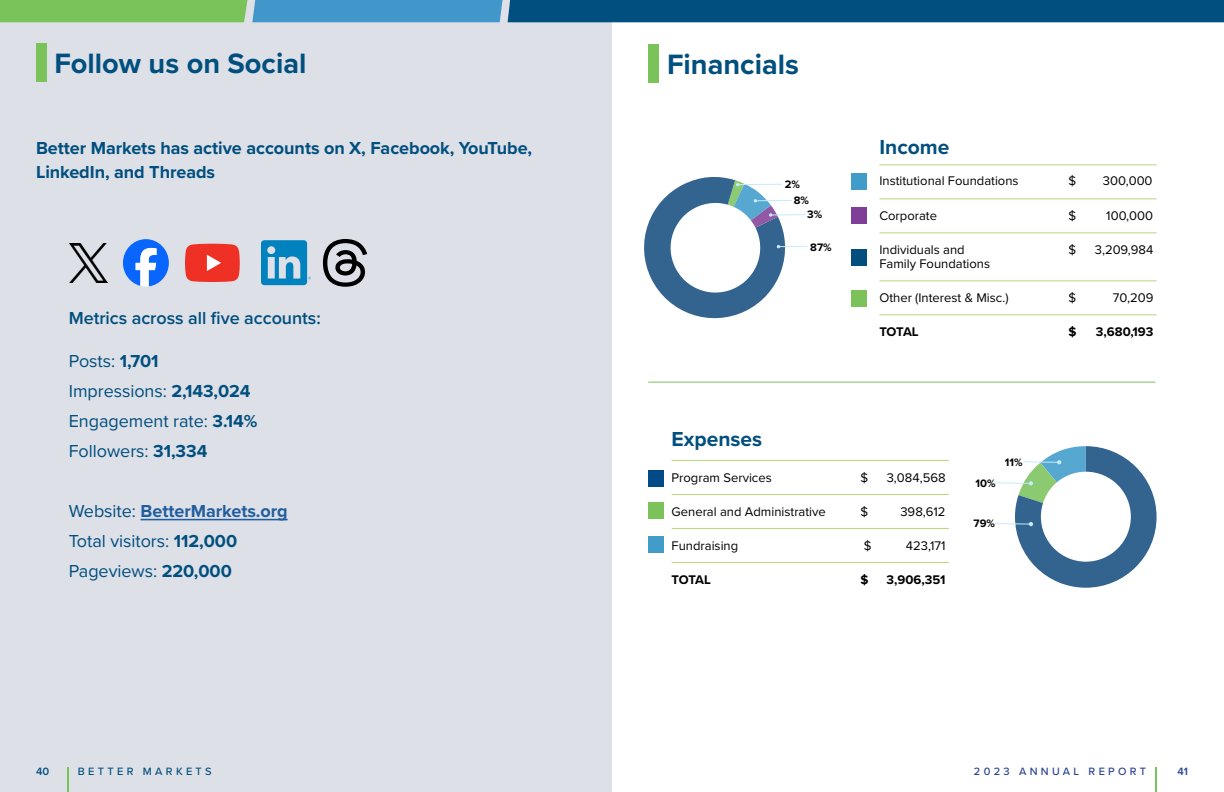
<style>
.page{position:relative;width:1224px;height:792px;background:#fff}
.page>*{position:absolute;margin:0;border:0;box-sizing:border-box;transform-origin:0 0}
.t1{font:700 29px "Proxima Nova";color:#004f7e}
.t2{font:700 21px "Proxima Nova";color:#004f7e}
.t3{font:18px/30px "Proxima Nova";letter-spacing:-.005em;color:#004f7e}
.t4{font:700 18px/24px "Proxima Nova";letter-spacing:-.005em;color:#004f7e}
.t5{font:600 18px "Proxima Nova";letter-spacing:-.005em;color:#004f7e}
.t6{font:13px "Proxima Nova";color:#000}
.t7{font:700 13px "Proxima Nova";color:#000}
.t8{font:700 11.2px "Proxima Nova";color:#000}
.t9{font:500 11px "Proxima Nova";letter-spacing:.3em;color:#25408f}
.t10{font:500 11px "Proxima Nova";letter-spacing:.3em;color:#004f7e}
.t11{font:600 11px "Proxima Nova";color:#25408f}
.t12{font:600 11px "Proxima Nova";color:#004f7e}
.s1{font-weight:700}
.s2{font-weight:700;color:#215e9e}
</style>
<div class="page">
<hr style="left:1155px;top:767px;width:2px;height:25px;background:#7ac25a">
<div style="left:0;top:0;width:612px;height:792px;background:#dee0e8"></div>
<hr style="left:672px;top:460px;width:277px;height:1px;background:#b5d77a">
<hr style="left:672px;top:494px;width:277px;height:1px;background:#b5d77a">
<hr style="left:672px;top:528px;width:277px;height:1px;background:#b5d77a">
<hr style="left:672px;top:562px;width:277px;height:1px;background:#b5d77a">
<div style="left:648px;top:471px;width:16px;height:16px;background:#004a87"></div>
<div style="left:649px;top:502px;width:15px;height:17px;background:#7ac259"></div>
<div style="left:649px;top:536px;width:15px;height:17px;background:#429cc9"></div>
<hr style="left:879px;top:164px;width:278px;height:1px;background:#b5d77a">
<hr style="left:879px;top:198px;width:278px;height:1px;background:#b5d77a">
<hr style="left:879px;top:232px;width:278px;height:1px;background:#b5d77a">
<hr style="left:879px;top:280px;width:278px;height:1px;background:#b5d77a">
<hr style="left:879px;top:314px;width:278px;height:1px;background:#b5d77a">
<div style="left:851px;top:174px;width:16px;height:16px;background:#429cc9"></div>
<div style="left:852px;top:207px;width:15px;height:17px;background:#7f3f98"></div>
<div style="left:852px;top:249px;width:15px;height:17px;background:#004f7e"></div>
<div style="left:852px;top:290px;width:15px;height:17px;background:#7ac259"></div>
<hr style="left:648px;top:382px;width:507px;height:1px;background:#7ac25a">
<svg style="left:644px;top:177px;width:164px;height:142px"></svg>
<svg style="left:995px;top:446px;width:162px;height:142px"></svg>
<hr style="left:67px;top:767px;width:2px;height:25px;background:#7ac25a">
<hr style="left:141px;top:519px;width:147px;height:1px;background:#215e9e">
<svg style="left:123px;top:239px;width:46px;height:48px"></svg>
<img style="left:70px;top:243px;width:38px;height:39px">
<svg style="left:185px;top:244px;width:55px;height:38px;background:#ed463b"></svg>
<svg style="left:323px;top:239px;width:44px;height:48px"></svg>
<svg style="left:261px;top:240px;width:50px;height:45px"></svg>
<div style="left:649px;top:44px;width:10px;height:39px;background:#7ac25a"></div>
<svg style="left:0;top:0;width:1224px;height:22px;background:#287687"></svg>
<div style="left:36px;top:43px;width:10px;height:39px;background:#7ac25a"></div>
<h1 class="t1" style="left:54px;top:42px;width:254px">Follow us on Social</h1>
<h1 class="t1" style="left:667px;top:43px;width:133px">Financials</h1>
<h3 class="t4" style="left:36px;top:136px;width:498px">Better Markets has active accounts on X, Facebook, YouTube,<br>LinkedIn, and Threads</h3>
<h3 class="t5" style="left:69px;top:305px;width:254px">Metrics across all five accounts:</h3>
<h3 class="t3" style="left:69px;top:345px;width:190px">Posts: <span class="s1">1,701<br></span>Impressions: <span class="s1">2,143,024<br></span>Engagement rate: <span class="s1">3.14%<br></span>Followers: <span class="s1">31,334</span></h3>
<p class="t8" style="left:785px;top:176px;width:17px">2%</p>
<p class="t8" style="left:794px;top:192px;width:17px">8%</p>
<p class="t8" style="left:807px;top:206px;width:17px">3%</p>
<p class="t8" style="left:810px;top:238px;width:23px">87%</p>
<h2 class="t2" style="left:672px;top:423px;width:92px">Expenses</h2>
<h2 class="t2" style="left:879px;top:131px;width:71px">Income</h2>
<p class="t6" style="left:879px;top:171px;width:141px">Institutional Foundations</p>
<p class="t6" style="left:1068px;top:171px;width:9px">$</p>
<p class="t6" style="left:1103px;top:171px;width:51px">300,000</p>
<p class="t6" style="left:879px;top:206px;width:59px">Corporate</p>
<p class="t6" style="left:1068px;top:206px;width:9px">$</p>
<p class="t6" style="left:1106px;top:206px;width:48px">100,000</p>
<p class="t6" style="left:879px;top:240px;width:87px">Individuals and</p>
<p class="t6" style="left:1068px;top:240px;width:9px">$</p>
<p class="t6" style="left:1095px;top:240px;width:60px">3,209,984</p>
<p class="t6" style="left:879px;top:254px;width:112px">Family Foundations</p>
<p class="t6" style="left:879px;top:288px;width:131px">Other (Interest &amp; Misc.)</p>
<p class="t6" style="left:1068px;top:288px;width:9px">$</p>
<p class="t6" style="left:1113px;top:288px;width:42px">70,209</p>
<p class="t7" style="left:879px;top:322px;width:41px">TOTAL</p>
<p class="t7" style="left:1068px;top:322px;width:9px">$</p>
<p class="t7" style="left:1096px;top:322px;width:59px">3,680,193</p>
<p class="t8" style="left:1005px;top:454px;width:19px">11%</p>
<h3 class="t3" style="left:69px;top:495px;width:220px">Website: <span class="s2">BetterMarkets.org<br></span>Total visitors: <span class="s1">112,000<br></span>Pageviews: <span class="s1">220,000</span></h3>
<p class="t12" style="left:36px;top:764px;width:15px">40</p>
<p class="t10" style="left:78px;top:764px;width:135px">BETTER MARKETS</p>
<p class="t6" style="left:672px;top:468px;width:102px">Program Services</p>
<p class="t6" style="left:861px;top:468px;width:9px">$</p>
<p class="t6" style="left:887px;top:468px;width:60px">3,084,568</p>
<p class="t6" style="left:672px;top:502px;width:156px">General and Administrative</p>
<p class="t6" style="left:861px;top:502px;width:9px">$</p>
<p class="t6" style="left:900px;top:502px;width:47px">398,612</p>
<p class="t6" style="left:672px;top:536px;width:68px">Fundraising</p>
<p class="t6" style="left:864px;top:536px;width:9px">$</p>
<p class="t6" style="left:906px;top:536px;width:41px">423,171</p>
<p class="t7" style="left:672px;top:570px;width:41px">TOTAL</p>
<p class="t7" style="left:861px;top:570px;width:9px">$</p>
<p class="t7" style="left:887px;top:570px;width:61px">3,906,351</p>
<p class="t8" style="left:976px;top:475px;width:22px">10%</p>
<p class="t8" style="left:974px;top:515px;width:23px">79%</p>
<p class="t9" style="left:974px;top:764px;width:174px">2023 ANNUAL REPORT</p>
<p class="t11" style="left:1177px;top:764px;width:12px">41</p>
</div>
